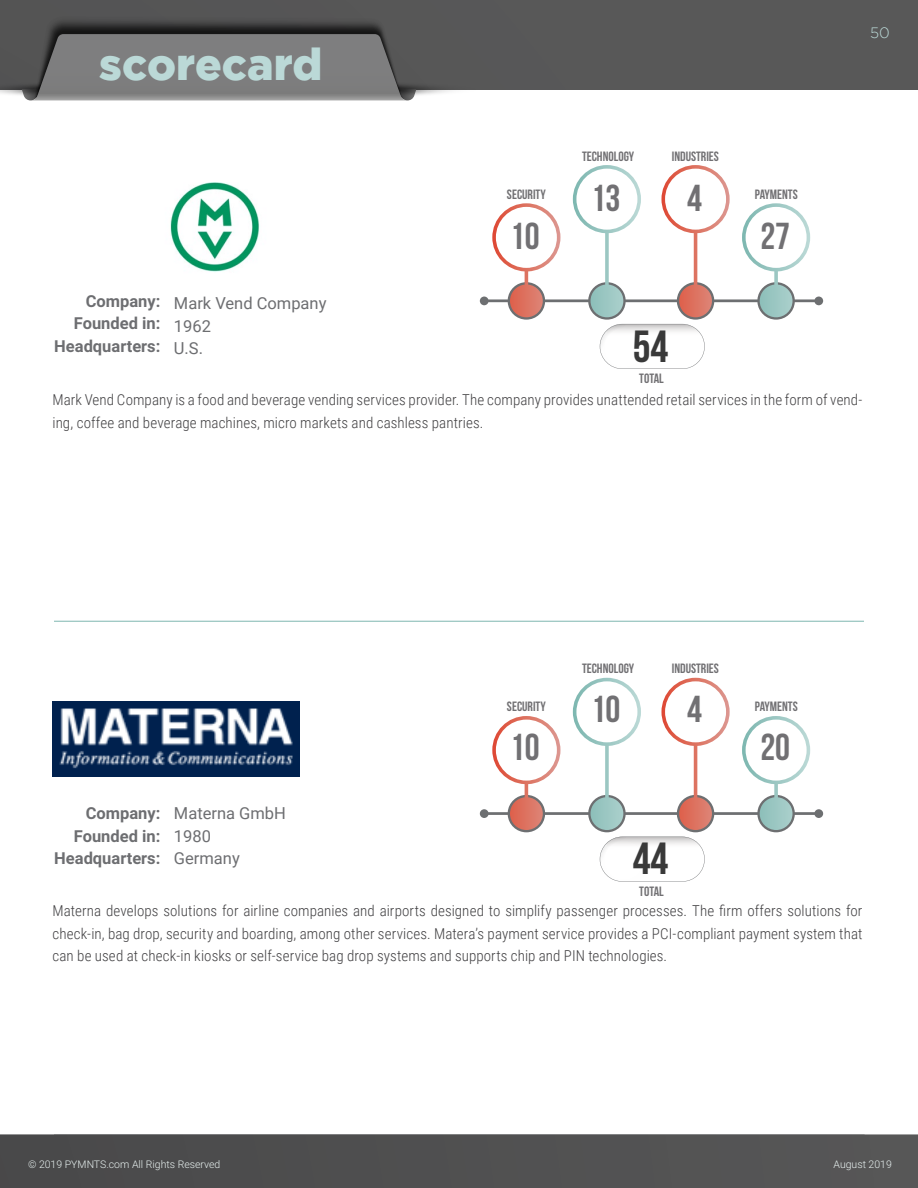
<style>
.page{position:relative;width:918px;height:1188px;background:#fff}
.page>*{position:absolute;margin:0;border:0;box-sizing:border-box;transform-origin:0 0}
.t1{font:700 45px "Bebas Neue";color:#393939}
.t2{font:900 44.25px "Gotham";color:#bbd9d7}
.t3{font:700 37.5px "Bebas Neue";color:#717073}
.t4{font:700 16.5px/22.5px "Roboto";color:#6d6e71;text-align:right}
.t5{font:16.5px/22.5px "Roboto";color:#6d6e71}
.Body{font:300 15px/22.5px "Roboto Condensed";letter-spacing:.005em;color:#414042}
.t6{font:300 15px "Gotham";color:#bbd9d7}
.t7{font:700 13.5px "Bebas Neue";color:#717073}
.t8{font:300 10.5px "Roboto";color:#e8f1f0}
</style>
<div class="page">
<svg style="left:480px;top:165px;width:343px;height:204px"></svg>
<svg style="left:480px;top:678px;width:343px;height:204px"></svg>
<hr style="left:54px;top:621px;width:810px;height:1px;background:#7eb7b0">
<hr style="left:54px;top:1134px;width:811px;height:1px;background:#a7a9ac">
<div style="left:0;top:0;width:918px;height:89px;background:#585858"></div>
<div style="left:0;top:1135px;width:918px;height:53px;background:#505050"></div>
<svg style="left:0;top:20px;width:489px;height:81px"></svg>
<img style="left:170px;top:183px;width:90px;height:89px">
<img style="left:52px;top:702px;width:248px;height:75px">
<h2 class="t2" style="left:99px;top:39px;width:225px">scorecard</h2>
<p class="t6" style="left:870px;top:24px;width:21px">50</p>
<p class="t7" style="left:507px;top:187px;width:40px">SECURITY</p>
<p class="t3" style="left:510px;top:215px;width:31px">10</p>
<p class="t7" style="left:582px;top:149px;width:54px">TECHNOLOGY</p>
<p class="t3" style="left:591px;top:177px;width:31px">13</p>
<p class="t7" style="left:672px;top:149px;width:49px">INDUSTRIES</p>
<p class="t3" style="left:687px;top:177px;width:16px">4</p>
<p class="t7" style="left:755px;top:187px;width:45px">PAYMENTS</p>
<p class="t3" style="left:760px;top:215px;width:31px">27</p>
<p class="t4" style="left:54px;top:289px;width:108px">Company:<br>Founded in:<br>Headquarters:</p>
<p class="t5" style="left:174px;top:292px;width:154px">Mark Vend Company<br>1962<br>U.S.</p>
<p class="Body" style="left:52px;top:388px;width:811px">Mark Vend Company is a food and beverage vending services provider. The company provides unattended retail services in the form of vend&shy;ing, coffee and beverage machines, micro markets and cashless pantries.</p>
<p class="t1" style="left:633px;top:321px;width:37px">54</p>
<p class="t7" style="left:639px;top:371px;width:26px">TOTAL</p>
<p class="t7" style="left:507px;top:699px;width:40px">SECURITY</p>
<p class="t3" style="left:510px;top:726px;width:31px">10</p>
<p class="t7" style="left:582px;top:661px;width:54px">TECHNOLOGY</p>
<p class="t3" style="left:591px;top:688px;width:31px">10</p>
<p class="t7" style="left:672px;top:661px;width:49px">INDUSTRIES</p>
<p class="t3" style="left:687px;top:688px;width:16px">4</p>
<p class="t7" style="left:755px;top:699px;width:45px">PAYMENTS</p>
<p class="t3" style="left:760px;top:726px;width:31px">20</p>
<p class="t5" style="left:174px;top:801px;width:113px">Materna GmbH</p>
<p class="t5" style="left:174px;top:824px;width:39px">1980</p>
<p class="t5" style="left:174px;top:846px;width:67px">Germany</p>
<p class="Body" style="left:52px;top:899px;width:812px;text-align:justify">Materna develops solutions for airline companies and airports designed to simplify passenger processes. The firm offers solutions for check-in, bag drop, security and boarding, among other services. Matera’s payment service provides a PCI-compliant payment system that can be used at check-in kiosks or self-service bag drop systems and supports chip and PIN technologies.</p>
<p class="t4" style="left:54px;top:801px;width:108px">Company:<br>Founded in:<br>Headquarters:</p>
<p class="t1" style="left:633px;top:834px;width:37px">44</p>
<p class="t7" style="left:639px;top:884px;width:26px">TOTAL</p>
<p class="t8" style="left:28px;top:1157px;width:194px">© 2019 PYMNTS.com All Rights Reserved</p>
<p class="t8" style="left:834px;top:1157px;width:60px">August 2019</p>
</div>
